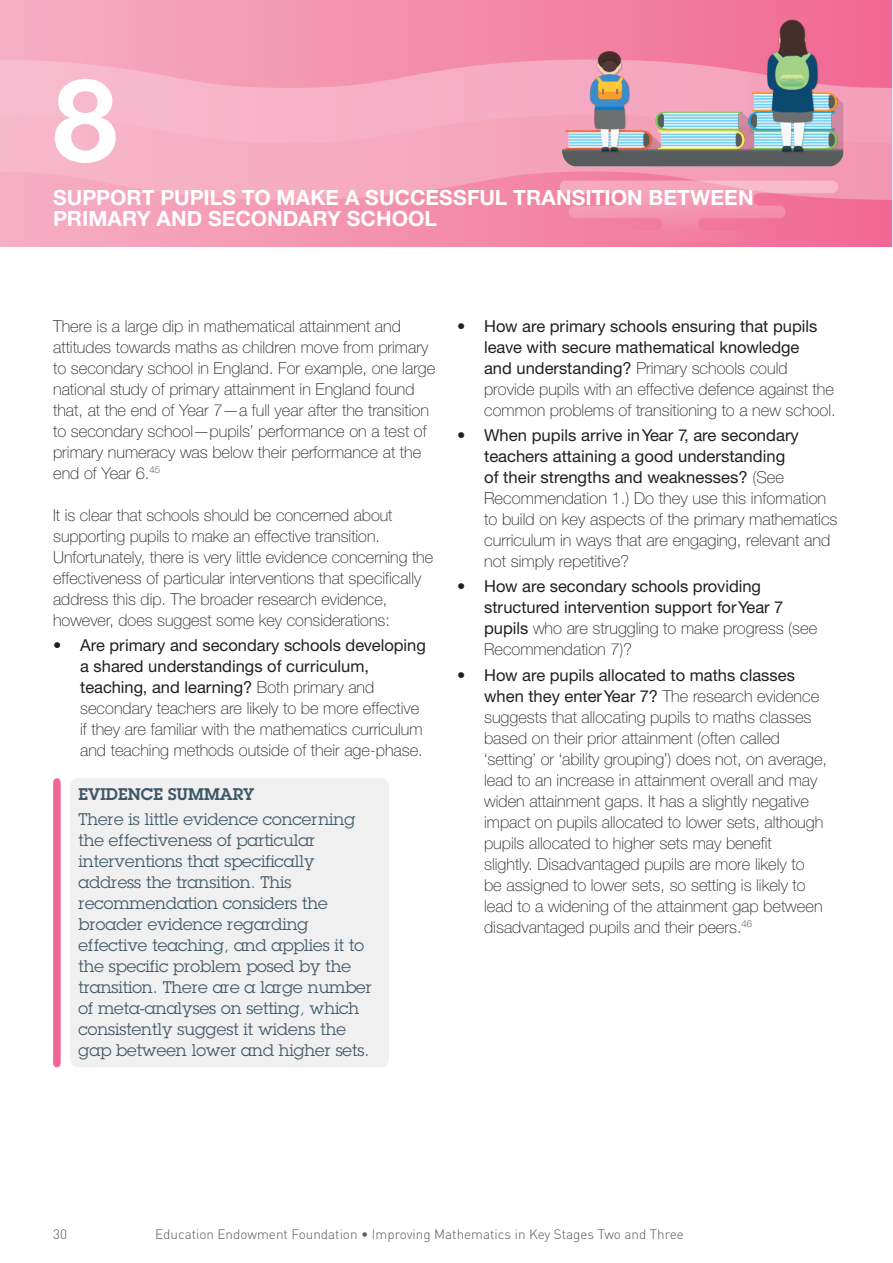
<style>
.page{position:relative;width:893px;height:1263px;background:#fff}
.page>*{position:absolute;margin:0;border:0;box-sizing:border-box;transform-origin:0 0}
.t1{font:700 115.5px "Helvetica Neue CE";color:#fff}
.t2{font:700 21px/21px "Helvetica Neue CE";color:#fff}
.t3{font:100 16.5px/21px "Helvetica Neue CE";color:#231f20}
.t4{font:16.5px/21px "Lubalin Graph";color:#3f5866}
.t5{font:16.5px/21px "Helvetica Neue CE";color:#231f20}
.t6{font:600 16.5px "Lubalin Graph";color:#3f5866}
.t7{font:300 13.5px "DIN Pro";color:#57585a}
.s1{font-weight:400}
.s2{font-weight:100}
</style>
<div class="page">
<div style="left:0;top:0;width:893px;height:247px;background:#f5a3bc"></div>
<div style="left:70px;top:778px;width:319px;height:289px;background:#f0f0f0;border-radius:9px"></div>
<div style="left:53px;top:782px;width:8px;height:281px;background:#f16693"></div>
<svg style="left:0;top:60px;width:299px;height:55px"></svg>
<div style="left:0;top:115px;width:299px;height:85px;background:#f6b2c7"></div>
<img style="left:299px;top:0;width:593px;height:247px">
<hr style="left:892px;top:0;width:1px;height:247px;background:#d1ebf8">
<h1 class="t1" style="left:53px;top:49px;width:66px">8</h1>
<p class="t2" style="left:53px;top:187px;width:702px">SUPPORT PUPILS TO MAKE A SUCCESSFUL TRANSITION BETWEEN<br>PRIMARY AND SECONDARY SCHOOL</p>
<p class="t3" style="left:53px;top:316px;width:384px">There is a large dip in mathematical attainment and attitudes towards maths as children move from primary to secondary school in England. For example, one large national study of primary attainment in England found that, at the end of Year 7—a full year after the transition to secondary school—pupils’ performance on a test of primary numeracy was below their performance at the end of Year 6.<sup>45</sup></p>
<p class="t3" style="left:53px;top:505px;width:382px">It is clear that schools should be concerned about supporting pupils to make an effective transition.<br>Unfortunately, there is very little evidence concerning the effectiveness of particular interventions that specifically address this dip. The broader research evidence, however, does suggest some key considerations:</p>
<p class="t3" style="left:80px;top:635px;width:347px;text-indent:-27px"><span class="s1">• Are primary and secondary schools developing a shared understandings of curriculum, teaching, and learning?</span> Both primary and secondary teachers are likely to be more effective if they are familiar with the mathematics curriculum and teaching methods outside of their age-phase.</p>
<p class="t6" style="left:79px;top:783px;width:177px">EVIDENCE SUMMARY</p>
<p class="t4" style="left:79px;top:808px;width:295px">There is little evidence concerning the effectiveness of particular interventions that specifically address the transition. This recommendation considers the broader evidence regarding effective teaching, and applies it to the specific problem posed by the transition. There are a large number of meta-analyses on setting, which consistently suggest it widens the gap between lower and higher sets.</p>
<p class="t3" style="left:484px;top:316px;width:353px;text-indent:-27px"><span class="s1">• How are primary schools ensuring that pupils leave with secure mathematical knowledge<br>and understanding?</span> Primary schools could provide pupils with an effective defence against the common problems of transitioning to a new school.</p>
<p class="t3" style="left:484px;top:425px;width:355px;text-indent:-27px"><span class="s1">• When pupils arrive in Year 7, are secondary teachers attaining a good understanding<br>of their strengths and weaknesses?</span> (See Recommendation 1.) Do they use this information to build on key aspects of the primary mathematics curriculum in ways that are engaging, relevant and not simply repetitive?</p>
<p class="t5" style="left:484px;top:576px;width:335px;text-indent:-27px">• How are secondary schools providing structured intervention support for Year 7 pupils <span class="s2">who are struggling to make progress (see Recommendation 7)?</span></p>
<p class="t3" style="left:484px;top:665px;width:345px;text-indent:-27px"><span class="s1">• How are pupils allocated to maths classes when they enter Year 7?</span> The research evidence suggests that allocating pupils to maths classes based on their prior attainment (often called ‘setting’ or ‘ability grouping’) does not, on average, lead to an increase in attainment overall and may widen attainment gaps. It has a slightly negative impact on pupils allocated to lower sets, although pupils allocated to higher sets may benefit<br>slightly. Disadvantaged pupils are more likely to<br>be assigned to lower sets, so setting is likely to lead to a widening of the attainment gap between disadvantaged pupils and their peers.<sup>46</sup></p>
<p class="t7" style="left:53px;top:1225px;width:15px">30</p>
<p class="t7" style="left:155px;top:1225px;width:530px">Education Endowment Foundation • Improving Mathematics in Key Stages Two and Three</p>
</div>
